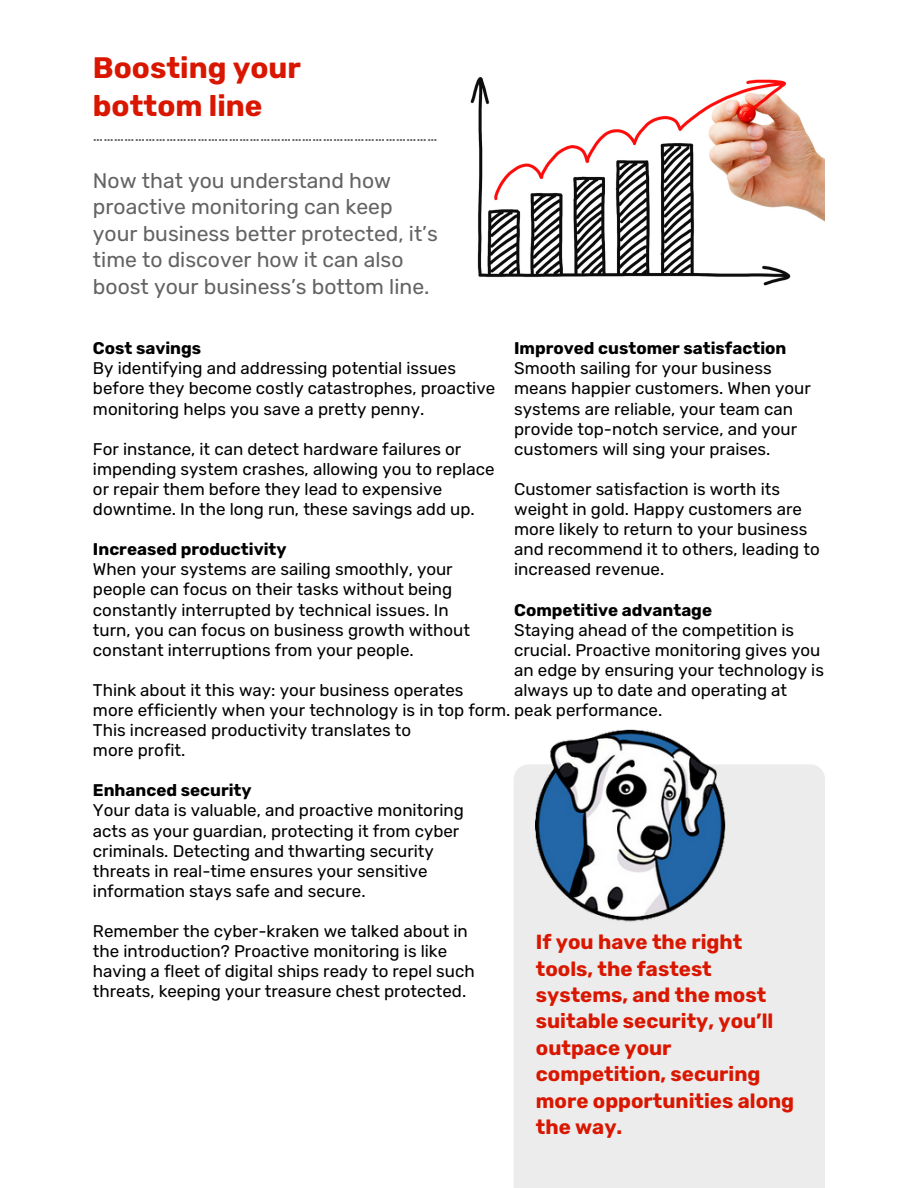
<style>
.page{position:relative;width:918px;height:1188px;background:#fff}
.page>*{position:absolute;margin:0;border:0;box-sizing:border-box;transform-origin:0 0}
.t1{font:700 29.55px/38.1px "Rubik";color:#d91700}
.t2{font:21.15px/26.4px "Rubik";color:#646363}
.t3{font:700 20.4px/26.4px "Rubik";color:#d91700}
.t4{font:16.95px/20.1px "Rubik";color:#000}
.t5{font:700 16.95px "Rubik";color:#000}
.t6{font:16.95px "Rubik";color:#646363}
</style>
<div class="page">
<img style="left:470px;top:77px;width:355px;height:209px">
<div style="left:514px;top:764px;width:311px;height:424px;background:#ececec"></div>
<img style="left:536px;top:730px;width:190px;height:193px">
<h1 class="t1" style="left:93px;top:49px;width:210px">Boosting your bottom line</h1>
<p class="t6" style="left:93px;top:126px;width:346px">………………………………………………………………………………………</p>
<p class="t2" style="left:93px;top:168px;width:346px">Now that you understand how proactive monitoring can keep your business better protected, it’s time to discover how it can also boost your business’s bottom line.</p>
<p class="t5" style="left:514px;top:338px;width:274px">Improved customer satisfaction</p>
<p class="t4" style="left:514px;top:359px;width:298px">Smooth sailing for your business means happier customers. When your systems are reliable, your team can provide top-notch service, and your customers will sing your praises.</p>
<p class="t4" style="left:514px;top:479px;width:307px">Customer satisfaction is worth its weight in gold. Happy customers are more likely to return to your business and recommend it to others, leading to increased revenue.</p>
<p class="t5" style="left:514px;top:600px;width:199px">Competitive advantage</p>
<p class="t4" style="left:514px;top:620px;width:311px">Staying ahead of the competition is crucial. Proactive monitoring gives you an edge by ensuring your technology is always up to date and operating at</p>
<p class="t5" style="left:93px;top:338px;width:110px">Cost savings</p>
<p class="t4" style="left:93px;top:359px;width:404px">By identifying and addressing potential issues before they become costly catastrophes, proactive monitoring helps you save a pretty penny.</p>
<p class="t4" style="left:93px;top:439px;width:403px">For instance, it can detect hardware failures or impending system crashes, allowing you to replace or repair them before they lead to expensive downtime. In the long run, these savings add up.</p>
<p class="t5" style="left:93px;top:539px;width:195px">Increased productivity</p>
<p class="t4" style="left:93px;top:559px;width:379px">When your systems are sailing smoothly, your people can focus on their tasks without being constantly interrupted by technical issues. In turn, you can focus on business growth without constant interruptions from your people.</p>
<p class="t4" style="left:93px;top:680px;width:571px">Think about it this way: your business operates<br>more efficiently when your technology is in top form. peak performance.<br>This increased productivity translates to<br>more profit.</p>
<p class="t5" style="left:93px;top:781px;width:160px">Enhanced security</p>
<p class="t4" style="left:93px;top:801px;width:372px">Your data is valuable, and proactive monitoring acts as your guardian, protecting it from cyber criminals. Detecting and thwarting security threats in real-time ensures your sensitive information stays safe and secure.</p>
<p class="t4" style="left:93px;top:921px;width:383px">Remember the cyber-kraken we talked about in the introduction? Proactive monitoring is like having a fleet of digital ships ready to repel such threats, keeping your treasure chest protected.</p>
<p class="t3" style="left:536px;top:929px;width:260px">If you have the right tools, the fastest systems, and the most suitable security, you’ll outpace your competition, securing more opportunities along the way.</p>
</div>
